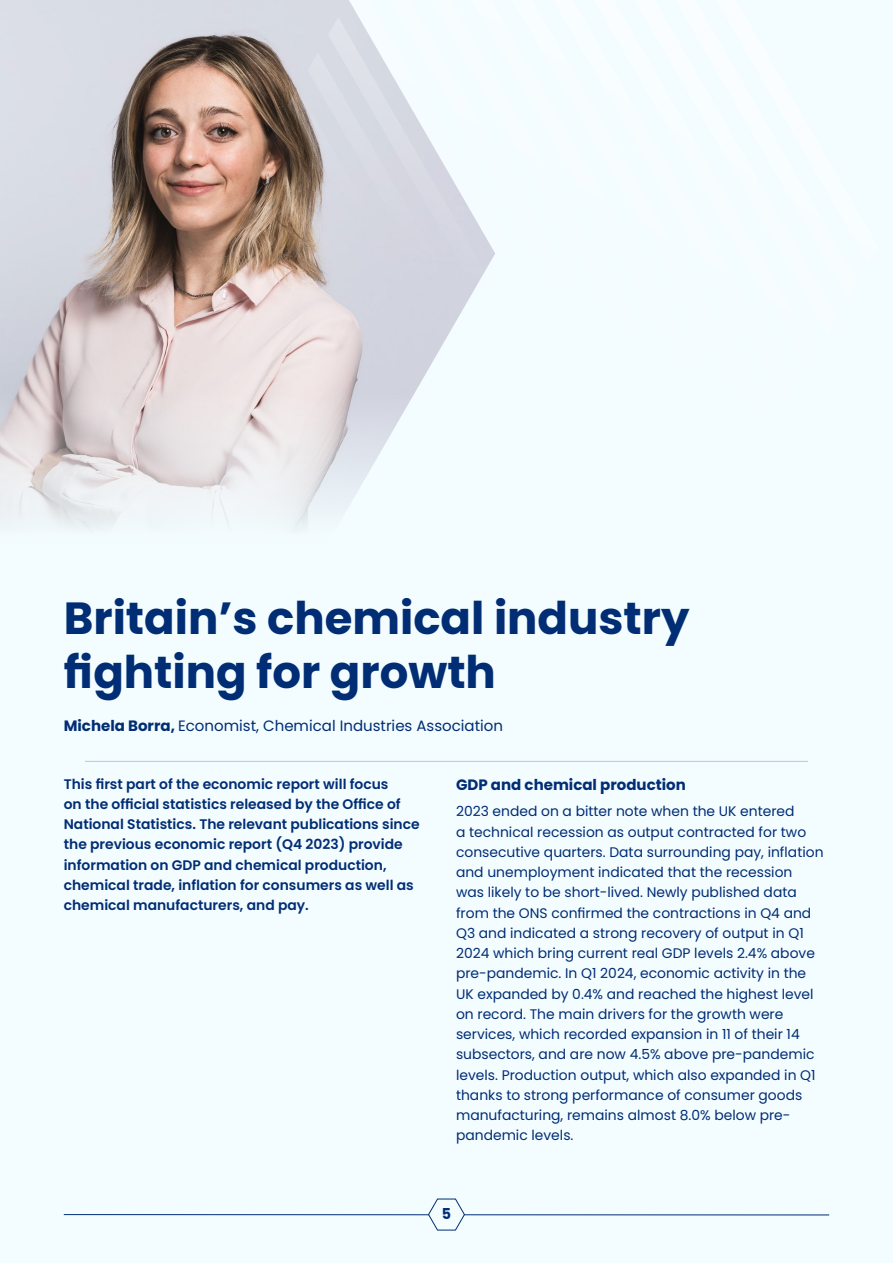
<style>
.page{position:relative;width:893px;height:1263px;background:#fff}
.page>*{position:absolute;margin:0;border:0;box-sizing:border-box;transform-origin:0 0}
.t1{font:700 45px/54px "Poppins";color:#002d74}
.t2{font:15px "Poppins";color:#002d74}
.t3{font:700 15px "Poppins";color:#002d74}
.t4{font:700 15px "Poppins";color:#002d74;scale:.95 1}
.t5{font:13.8px/20.2px "Poppins";color:#002d74}
.t6{font:600 13.8px/20.2px "Poppins";color:#002d74}
.s1{font-weight:700}
</style>
<div class="page">
<div style="left:1px;top:0;width:892px;height:1263px;background:#f3fcff"></div>
<img style="left:0;top:0;width:348px;height:544px">
<svg style="left:206px;top:229px;width:20px;height:309px;fill:#ebe2e2"></svg>
<svg style="left:226px;top:194px;width:20px;height:344px"></svg>
<svg style="left:246px;top:158px;width:21px;height:380px"></svg>
<svg style="left:267px;top:123px;width:20px;height:415px"></svg>
<svg style="left:287px;top:88px;width:21px;height:450px;background:#c2b5ad"></svg>
<svg style="left:308px;top:53px;width:20px;height:485px;background:#d6d0d0"></svg>
<svg style="left:328px;top:17px;width:20px;height:521px;background:#dddce2"></svg>
<svg style="left:348px;top:0;width:21px;height:502px;background:#d8dae2"></svg>
<svg style="left:369px;top:35px;width:36px;height:436px;background:#d8dbe4"></svg>
<svg style="left:405px;top:98px;width:40px;height:311px;fill:#d3d5e0"></svg>
<svg style="left:445px;top:167px;width:41px;height:173px;fill:#d4d5e1"></svg>
<hr style="left:85px;top:761px;width:723px;height:1px;background:#cabbf2">
<hr style="left:64px;top:1214px;width:765px;height:1px;background:#002d74">
<svg style="left:428px;top:1198px;width:37px;height:32px"></svg>
<h1 class="t1" style="left:64px;top:591px;width:627px">Britain’s chemical industry fighting for growth</h1>
<p class="t2" style="left:64px;top:717px;width:441px"><span class="s1">Michela Borra,</span> Economist, Chemical Industries Association</p>
<p class="t6" style="left:64px;top:774px;width:357px">This first part of the economic report will focus<br>on the official statistics released by the Office of National Statistics. The relevant publications since the previous economic report (Q4 2023) provide information on GDP and chemical production, chemical trade, inflation for consumers as well as chemical manufacturers, and pay.</p>
<p class="t3" style="left:456px;top:776px;width:231px">GDP and chemical production</p>
<p class="t5" style="left:456px;top:801px;width:369px">2023 ended on a bitter note when the UK entered<br>a technical recession as output contracted for two consecutive quarters. Data surrounding pay, inflation and unemployment indicated that the recession was likely to be short-lived. Newly published data from the ONS confirmed the contractions in Q4 and Q3 and indicated a strong recovery of output in Q1<br>2024 which bring current real GDP levels 2.4% above pre-pandemic. In Q1 2024, economic activity in the UK expanded by 0.4% and reached the highest level on record. The main drivers for the growth were services, which recorded expansion in 11 of their 14 subsectors, and are now 4.5% above pre-pandemic levels. Production output, which also expanded in Q1 thanks to strong performance of consumer goods manufacturing, remains almost 8.0% below pre&shy;pandemic levels.</p>
<p class="t4" style="left:442px;top:1205px;width:11px">5</p>
</div>
